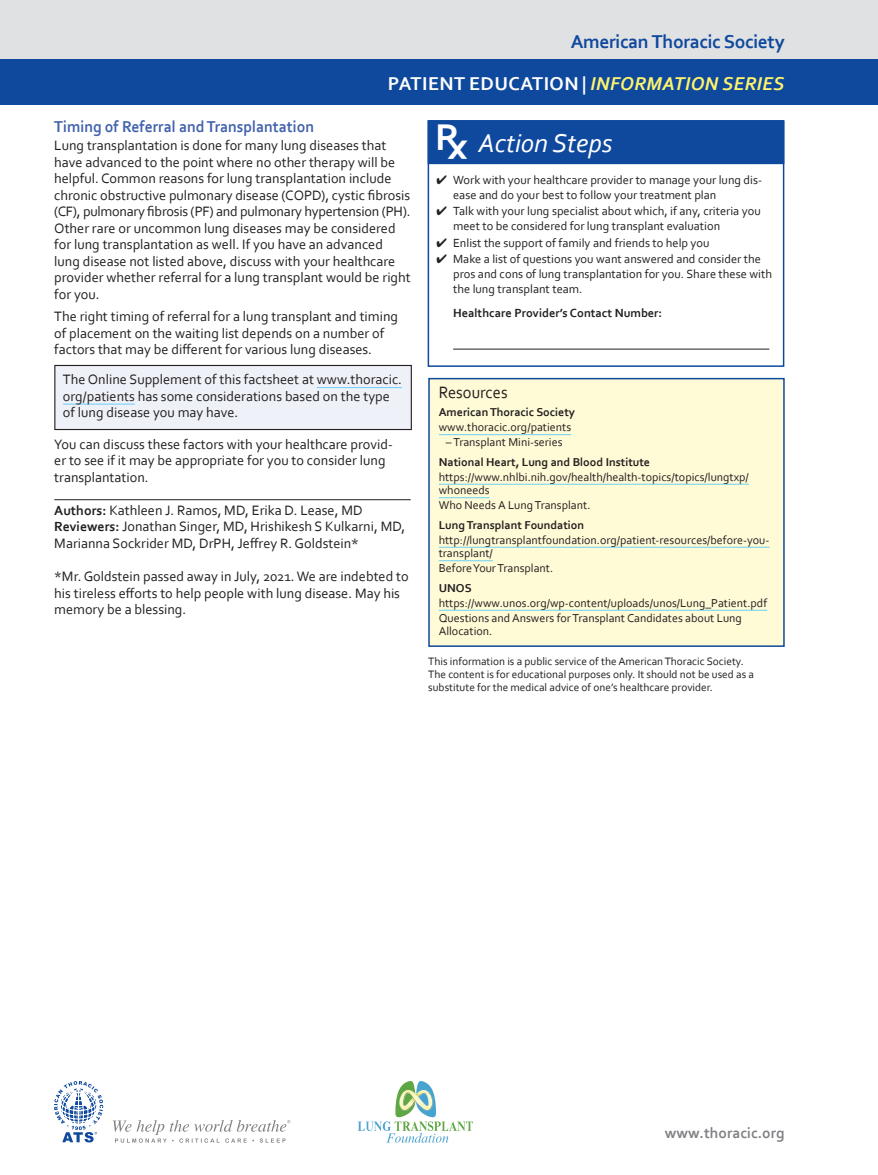
<style>
.page{position:relative;width:878px;height:1175px;background:#fff}
.page>*{position:absolute;margin:0;border:0;box-sizing:border-box;transform-origin:0 0}
.RX_Headline{font:italic 27px "Corbel";color:#fff}
.t1{font:700 19.5px "Corbel";letter-spacing:.02em;color:#fff}
.t2{font:700 19.5px "Corbel";letter-spacing:-.02em;color:#0f499d}
.Resources_Box_Title{font:17.25px "Corbel";color:#231f20;scale:.95 1}
.Body_Headline{font:700 16.5px "Corbel";color:#4262ac;scale:.95 1}
.t3{font:700 15.45px "Corbel";color:#808285}
.Body{font:14.25px/16.5px "Corbel";color:#231f20}
.Authors{font:14.25px/16.5px "Corbel";color:#231f20}
.t4{font:12.3px/15px "Corbel";color:#231f20}
.Rx_Telephone{font:700 12.3px "Corbel";color:#231f20}
.Resources_Listing{font:12px/13.5px "Corbel";color:#231f20}
.Resources_Headline{font:700 12px "Corbel";color:#231f20}
.Endnote{font:11.25px/12.8px "Corbel";color:#231f20}
.s1{font-style:italic;color:#fff46d}
.s2{font-weight:700;font-size:13.8px}
.s3{font-family:"Rx";font-style:normal;font-size:34.5px}
</style>
<div class="page">
<svg style="left:113px;top:1120px;width:177px;height:22px"></svg>
<svg style="left:54px;top:1081px;width:49px;height:61px"></svg>
<hr style="left:54px;top:499px;width:357px;height:1px;background:#231f20">
<div style="left:55px;top:365px;width:356px;height:64px;background:#eff1f8"></div>
<hr style="left:317px;top:387px;width:85px;height:1px;background:#6bcff6">
<hr style="left:63px;top:404px;width:72px;height:1px;background:#6bcff6">
<div style="left:54px;top:365px;width:358px;height:65px;border:1px solid #231f20"></div>
<div style="left:429px;top:378px;width:355px;height:268px;background:#fffbd6"></div>
<hr style="left:439px;top:434px;width:132px;height:1px;background:#6bcff6">
<hr style="left:439px;top:484px;width:310px;height:1px;background:#6bcff6">
<hr style="left:439px;top:497px;width:50px;height:1px;background:#6bcff6">
<hr style="left:439px;top:547px;width:330px;height:1px;background:#6bcff6">
<hr style="left:439px;top:560px;width:54px;height:1px;background:#6bcff6">
<hr style="left:439px;top:610px;width:328px;height:1px;background:#6bcff6">
<div style="left:428px;top:378px;width:356px;height:269px;border:2px solid #0f499d"></div>
<div style="left:427px;top:121px;width:357px;height:43px;background:#0f499d"></div>
<hr style="left:453px;top:349px;width:316px;height:1px;background:#231f20">
<div style="left:427px;top:120px;width:357px;height:247px;border:2px solid #0f499d"></div>
<div style="left:0;top:0;width:878px;height:60px;background:#e0e1e3"></div>
<div style="left:0;top:59px;width:878px;height:46px;background:#0f499d"></div>
<svg style="left:357px;top:1081px;width:116px;height:61px"></svg>
<p class="t2" style="left:570px;top:29px;width:216px">American Thoracic Society</p>
<p class="t1" style="left:388px;top:71px;width:398px">PATIENT EDUCATION | <span class="s1">INFORMATION SERIES</span></p>
<p class="Body_Headline" style="left:54px;top:117px;width:275px">Timing of Referral and Transplantation</p>
<p class="Body" style="left:54px;top:137px;width:358px">Lung transplantation is done for many lung diseases that have advanced to the point where no other therapy will be helpful. Common reasons for lung transplantation include chronic obstructive pulmonary disease (COPD), cystic fibrosis (CF), pulmonary fibrosis (PF) and pulmonary hypertension (PH).<br>Other rare or uncommon lung diseases may be considered for lung transplantation as well. If you have an advanced lung disease not listed above, discuss with your healthcare provider whether referral for a lung transplant would be right for you.</p>
<p class="Body" style="left:54px;top:308px;width:345px">The right timing of referral for a lung transplant and timing of placement on the waiting list depends on a number of factors that may be different for various lung diseases.</p>
<p class="Body" style="left:63px;top:371px;width:340px">The Online Supplement of this factsheet at www.thoracic. org/patients has some considerations based on the type of lung disease you may have.</p>
<p class="Body" style="left:54px;top:435px;width:340px">You can discuss these factors with your healthcare provid&shy;er to see if it may be appropriate for you to consider lung transplantation.</p>
<p class="Authors" style="left:54px;top:501px;width:352px"><span class="s2">Authors:</span> Kathleen J. Ramos, MD, Erika D. Lease, MD<br><span class="s2">Reviewers:</span> Jonathan Singer, MD, Hrishikesh S Kulkarni, MD,<br>Marianna Sockrider MD, DrPH, Jeffrey R. Goldstein*</p>
<p class="Authors" style="left:54px;top:567px;width:356px">*Mr. Goldstein passed away in July, 2021. We are indebted to his tireless efforts to help people with lung disease. May his memory be a blessing.</p>
<p class="RX_Headline" style="left:438px;top:126px;width:176px"><span class="s3">R</span> Action Steps</p>
<p class="t4" style="left:453px;top:172px;width:310px;text-indent:-16px">✔ Work with your healthcare provider to manage your lung dis&shy;ease and do your best to follow your treatment plan</p>
<p class="t4" style="left:453px;top:203px;width:309px;text-indent:-16px">✔ Talk with your lung specialist about which, if any, criteria you meet to be considered for lung transplant evaluation</p>
<p class="t4" style="left:436px;top:235px;width:274px">✔ Enlist the support of family and friends to help you</p>
<p class="t4" style="left:453px;top:251px;width:320px;text-indent:-16px">✔ Make a list of questions you want answered and consider the pros and cons of lung transplantation for you. Share these with the lung transplant team.</p>
<p class="Rx_Telephone" style="left:453px;top:305px;width:210px">Healthcare Provider’s Contact Number:</p>
<p class="Resources_Box_Title" style="left:439px;top:382px;width:74px">Resources</p>
<p class="Resources_Headline" style="left:439px;top:405px;width:138px">American Thoracic Society</p>
<p class="Resources_Listing" style="left:439px;top:420px;width:134px">www.thoracic.org/patients</p>
<p class="Resources_Listing" style="left:446px;top:435px;width:118px">– Transplant Mini-series</p>
<p class="Resources_Headline" style="left:439px;top:454px;width:213px">National Heart, Lung and Blood Institute</p>
<p class="Resources_Listing" style="left:439px;top:470px;width:311px">https://www.nhlbi.nih.gov/health/health-topics/topics/lungtxp/ whoneeds</p>
<p class="Resources_Listing" style="left:439px;top:498px;width:153px">Who Needs A Lung Transplant.</p>
<p class="Resources_Headline" style="left:439px;top:517px;width:147px">Lung Transplant Foundation</p>
<p class="Resources_Listing" style="left:439px;top:533px;width:332px">http://lungtransplantfoundation.org/patient-resources/before-you&shy;transplant/</p>
<p class="Resources_Listing" style="left:439px;top:561px;width:116px">Before Your Transplant.</p>
<p class="Resources_Headline" style="left:439px;top:580px;width:34px">UNOS</p>
<p class="Resources_Listing" style="left:439px;top:596px;width:330px">https://www.unos.org/wp-content/uploads/unos/Lung_Patient.pdf</p>
<p class="Resources_Listing" style="left:439px;top:611px;width:305px">Questions and Answers for Transplant Candidates about Lung<br>Allocation.</p>
<p class="Endnote" style="left:428px;top:654px;width:327px">This information is a public service of the American Thoracic Society.<br>The content is for educational purposes only. It should not be used as a substitute for the medical advice of one’s healthcare provider.</p>
<p class="t3" style="left:665px;top:1123px;width:121px">www.thoracic.org</p>
</div>
